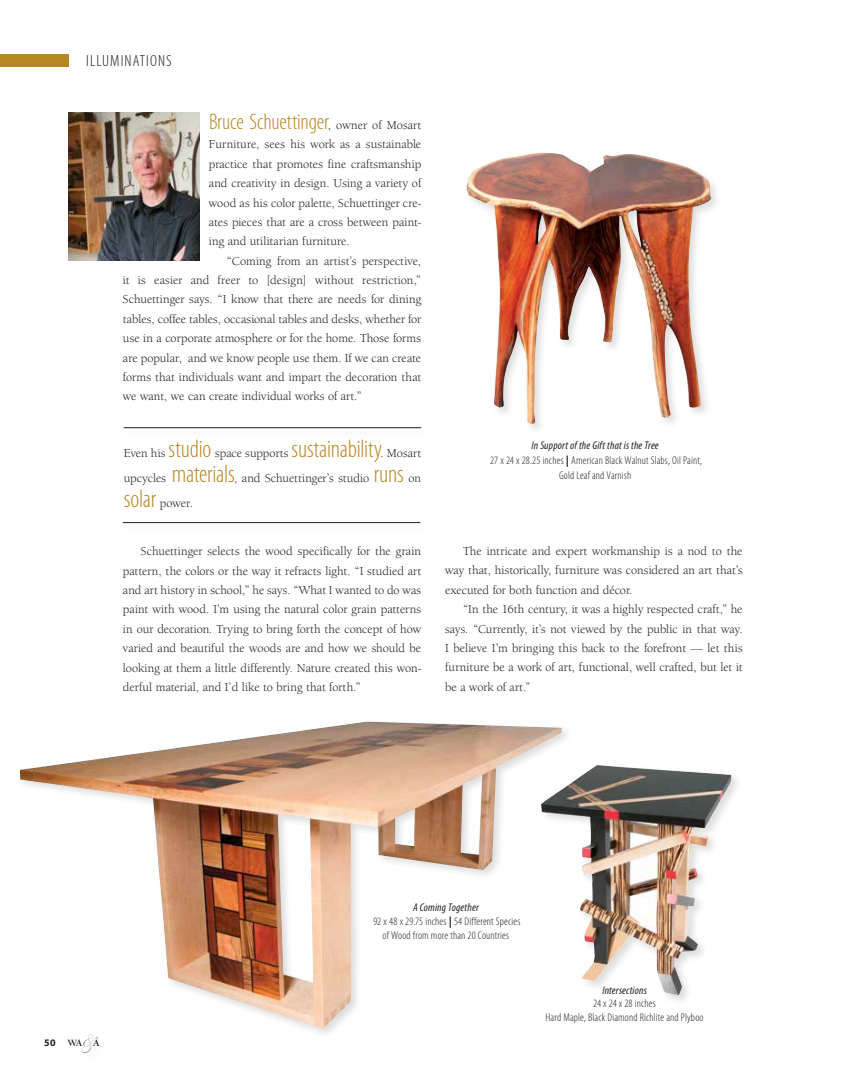
<style>
.page{position:relative;width:855px;height:1080px;background:#fff}
.page>*{position:absolute;margin:0;border:0;box-sizing:border-box;transform-origin:0 0}
.t1{font:300 condensed 22.5px "Myriad Pro";letter-spacing:-.005em;color:#b58724}
.t2{font:300 condensed 16.25px "Myriad Pro";letter-spacing:.07em;color:#231f20}
.t3{font:12.5px/19.4px "Berkeley Oldstyle IT Cby BT";letter-spacing:.01em;color:#231f20;text-align:justify}
.t4{font:300 condensed 11.25px/13.8px "Myriad Pro";letter-spacing:.015em;color:#231f20;text-align:center}
.t5{font:italic condensed 11.25px "Myriad Pro";letter-spacing:.015em;color:#231f20}
.t6{font:700 9.88px "Berkeley Oldstyle IT Cby BT";color:#231f20}
.s1{font-family:"Berkeley Oldstyle IT Cby BT";font-weight:400;font-stretch:normal;font-size:12.5px;color:#231f20}
.s2{font-family:"Myriad Pro";font-weight:300;font-stretch:condensed;font-size:25px;color:#b58724}
.s3{font-weight:400;font-style:italic}
.s4{font-weight:700;font-stretch:normal}
.s5{font-family:"Myriad Pro";font-size:10px}
</style>
<div class="page">
<svg style="left:81px;top:1039px;width:14px;height:14px"></svg>
<div style="left:0;top:54px;width:68px;height:13px;background:#b58724"></div>
<img style="left:20px;top:722px;width:542px;height:307px">
<img style="left:69px;top:112px;width:131px;height:148px">
<div style="left:464px;top:150px;width:258px;height:285px;background:#231f20;opacity:.15"></div>
<img style="left:466px;top:154px;width:155px;height:270px">
<div style="left:539px;top:763px;width:204px;height:243px;background:#fff"></div>
<img style="left:541px;top:765px;width:192px;height:230px">
<div style="left:122px;top:425px;width:309px;height:14px;background:#231f20;opacity:.25"></div>
<hr style="left:124px;top:427px;width:297px;height:1px;background:#231f20">
<div style="left:122px;top:520px;width:308px;height:14px;background:#231f20;opacity:.25"></div>
<hr style="left:123px;top:522px;width:297px;height:1px;background:#231f20">
<h2 class="t2" style="left:86px;top:52px;width:87px">Illuminations</h2>
<h1 class="t1" style="left:209px;top:108px;width:214px">Bruce Schuettinger<span class="s1">, owner of Mosart</span></h1>
<p class="t3" style="left:209px;top:135px;width:214px">Furniture, sees his work as a sustainable practice that promotes fine craftsmanship and creativity in design. Using a variety of wood as his color palette, Schuettinger cre&shy;ates pieces that are a cross between paint&shy;ing and utilitarian furniture.</p>
<p class="t3" style="left:123px;top:251px;width:300px;text-indent:104px">“Coming from an artist’s perspective, it is easier and freer to [design] without restriction,” Schuettinger says. “I know that there are needs for dining tables, coffee tables, occasional tables and desks, whether for use in a corporate atmosphere or for the home. Those forms are popular, and we know people use them. If we can create forms that individuals want and impart the decoration that we want, we can create individual works of art.”</p>
<p class="t3" style="left:124px;top:441px;width:299px;line-height:25px">Even his <span class="s2">studio</span> space supports <span class="s2">sustainability</span>. Mosart upcycles <span class="s2">materials</span>, and Schuettinger’s studio <span class="s2">runs</span> on <span class="s2">solar</span> power.</p>
<p class="t4" style="left:490px;top:437px;width:213px;line-height:15px"><span class="s3">In Support of the Gift that is the Tree<br></span>27 x 24 x 28.25 inches <span class="s4">|</span> American Black Walnut Slabs, Oil Paint,<br>Gold Leaf and Varnish</p>
<p class="t3" style="left:123px;top:541px;width:300px;text-indent:18px">Schuettinger selects the wood specifically for the grain pattern, the colors or the way it refracts light. “I studied art and art history in school,” he says. “What I wanted to do was paint with wood. I’m using the natural color grain patterns in our decoration. Trying to bring forth the concept of how varied and beautiful the woods are and how we should be looking at them a little differently. Nature created this won&shy;derful material, and I’d like to bring that forth.”</p>
<p class="t3" style="left:445px;top:541px;width:299px;text-indent:18px">The intricate and expert workmanship is a nod to the way that, historically, furniture was considered an art that’s executed for both function and décor.</p>
<p class="t3" style="left:445px;top:599px;width:299px;text-indent:18px">“In the 16th century, it was a highly respected craft,” he says. “Currently, it’s not viewed by the public in that way.<br>I believe I’m bringing this back to the forefront — let this furniture be a work of art, functional, well crafted, but let it be a work of art.”</p>
<p class="t6" style="left:44px;top:1037px;width:57px"><span class="s5">50</span> WA A</p>
<p class="t4" style="left:373px;top:900px;width:149px"><span class="s3">A Coming Together<br></span>92 x 48 x 29.75 inches <span class="s4">|</span> 54 Different Species of Wood from more than 20 Countries</p>
<p class="t5" style="left:602px;top:983px;width:46px">Intersections</p>
<p class="t4" style="left:546px;top:997px;width:159px">24 x 24 x 28 inches<br>Hard Maple, Black Diamond Richlite and Plyboo</p>
</div>
